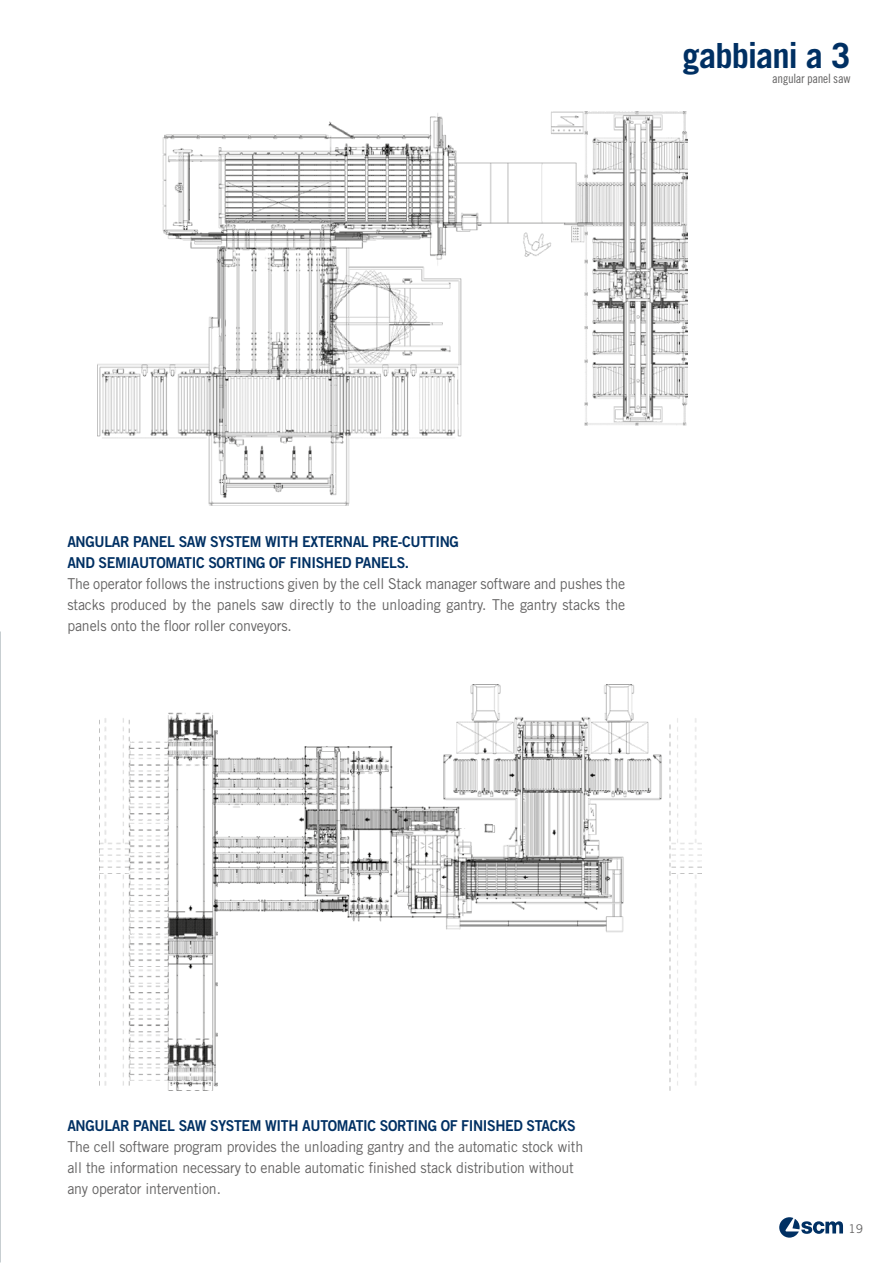
<style>
.page{position:relative;width:893px;height:1263px;background:#fff}
.page>*{position:absolute;margin:0;border:0;box-sizing:border-box;transform-origin:0 0}
.t1{font:700 34.65px "Trade Gothic LT Std";letter-spacing:-.035em;color:#003063}
.t2{font:15px/21px "Trade Gothic LT Std";letter-spacing:-.01em;color:#646363;text-align:justify;scale:.94 1}
.t3{font:15px/21px "Trade Gothic LT Std Bd 2";letter-spacing:-.025em;color:#003063;scale:.94 1}
.t4{font:12.75px "Trade Gothic LT Std Cn 18";letter-spacing:-.03em;color:#646363}
.t5{font:12px "Trade Gothic LT Std";color:#646363}
</style>
<div class="page">
<img style="left:0;top:631px;width:1px;height:479px">
<img style="left:97px;top:112px;width:590px;height:393px">
<img style="left:100px;top:685px;width:601px;height:405px">
<svg style="left:779px;top:1217px;width:64px;height:20px"></svg>
<h1 class="t1" style="left:682px;top:34px;width:169px">gabbiani a 3</h1>
<p class="t4" style="left:772px;top:71px;width:80px">angular panel saw</p>
<p class="t3" style="left:67px;top:531px;width:418px">ANGULAR PANEL SAW SYSTEM WITH EXTERNAL PRE-CUTTING<br>AND SEMIAUTOMATIC SORTING OF FINISHED PANELS.</p>
<p class="t2" style="left:67px;top:573px;width:595px">The operator follows the instructions given by the cell Stack manager software and pushes the stacks produced by the panels saw directly to the unloading gantry. The gantry stacks the panels onto the floor roller conveyors.</p>
<p class="t3" style="left:67px;top:1114px;width:542px">ANGULAR PANEL SAW SYSTEM WITH AUTOMATIC SORTING OF FINISHED STACKS</p>
<p class="t2" style="left:67px;top:1136px;width:550px;text-align:left">The cell software program provides the unloading gantry and the automatic stock with all the information necessary to enable automatic finished stack distribution without any operator intervention.</p>
<p class="t5" style="left:848px;top:1222px;width:16px">19</p>
</div>
